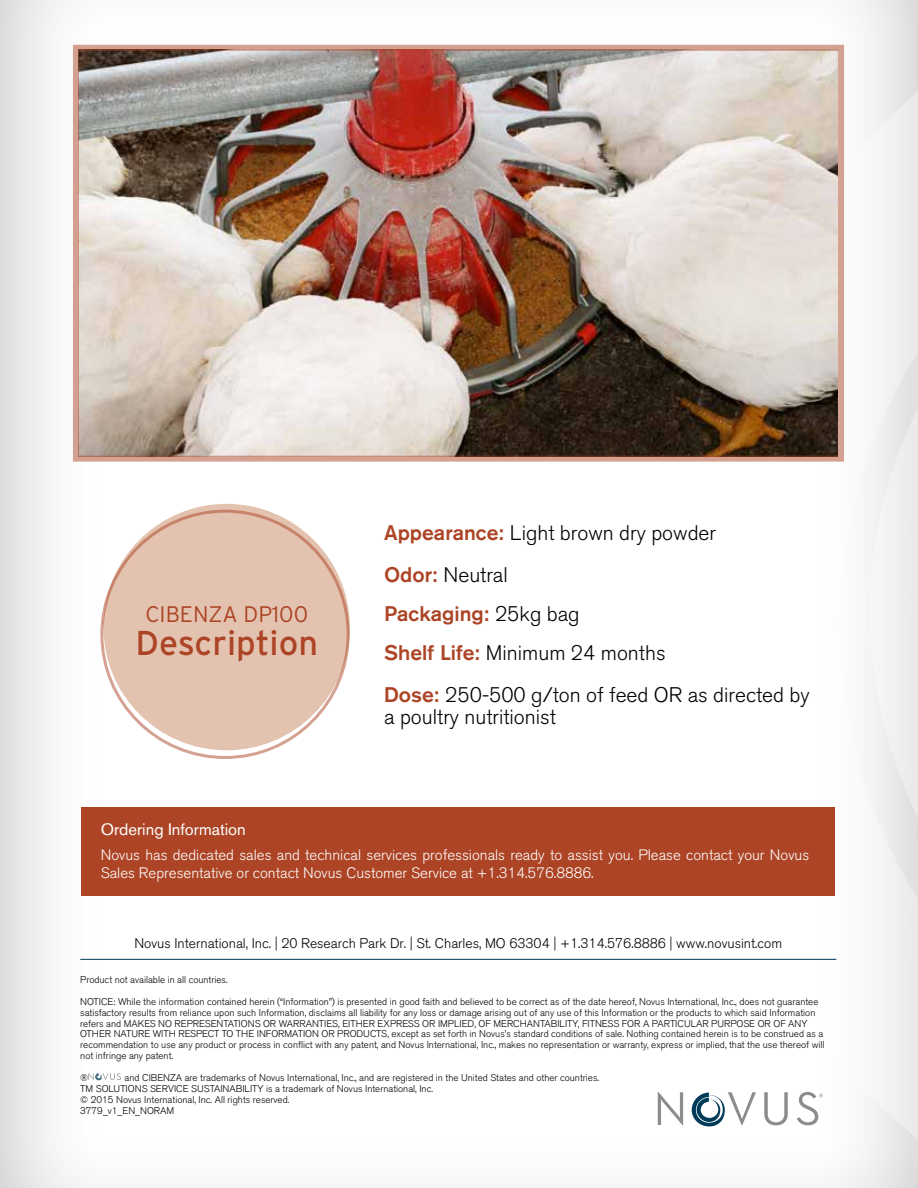
<style>
.page{position:relative;width:918px;height:1188px;background:#fff}
.page>*{position:absolute;margin:0;border:0;box-sizing:border-box;transform-origin:0 0}
.t1{font:34.5px "Interstate";color:#ac4425}
.t2{font:300 22.5px "Interstate";color:#ac4425}
.t3{font:300 21px/42px "Akzidenz Grotesk BQ";color:#000}
.t4{font:16.5px "Akzidenz Grotesk BQ";color:#fff}
.t5{font:300 15px/18px "Akzidenz Grotesk BQ";color:#fff}
.t6{font:300 13.8px "Akzidenz Grotesk BQ";color:#000}
.t7{font:300 9.75px/10.8px "Akzidenz Grotesk BQ";color:#000}
.s1{font-weight:500;color:#ac4425}
.s2{font-family:"Univers LT Std";font-stretch:condensed}
</style>
<div class="page">
<div style="left:0;top:0;width:918px;height:1188px;background:#000;opacity:.75"></div>
<svg style="left:658px;top:1092px;width:12px;height:33px"></svg>
<svg style="left:670px;top:0;width:248px;height:1188px"></svg>
<svg style="left:88px;top:1073px;width:33px;height:7px"></svg>
<hr style="left:80px;top:959px;width:756px;height:1px;background:#003b58">
<div style="left:81px;top:807px;width:754px;height:88px;background:#ac4425"></div>
<img style="left:80px;top:52px;width:757px;height:403px">
<div style="left:103px;top:504px;width:247px;height:246px;background:#e3c3b0;border-radius:50%"></div>
<h2 class="t2" style="left:145px;top:600px;width:164px">CIBENZA DP100</h2>
<h1 class="t1" style="left:136px;top:622px;width:184px">Description</h1>
<h3 class="t3" style="left:384px;top:512px;width:334px"><span class="s1">Appearance:</span> Light brown dry powder<br><span class="s1">Odor:</span> Neutral</h3>
<h3 class="t3" style="left:384px;top:594px;width:283px;line-height:39px"><span class="s1">Packaging:</span> 25kg bag<br><span class="s1">Shelf Life:</span> Minimum 24 months</h3>
<h3 class="t3" style="left:384px;top:684px;width:427px;line-height:22.5px"><span class="s1">Dose:</span> 250-500 g/ton of feed OR as directed by a poultry nutritionist</h3>
<h3 class="t4" style="left:101px;top:819px;width:147px">Ordering Information</h3>
<h3 class="t5" style="left:101px;top:846px;width:710px">Novus has dedicated sales and technical services professionals ready to assist you. Please contact your Novus<br>Sales Representative or contact Novus Customer Service at +1.314.576.8886.</h3>
<h3 class="t6" style="left:134px;top:936px;width:649px">Novus International, Inc. <span class="s2">|</span> 20 Research Park Dr. <span class="s2">|</span> St. Charles, MO 63304 <span class="s2">|</span> +1.314.576.8886 <span class="s2">|</span> www.novusint.com</h3>
<p class="t7" style="left:80px;top:974px;width:149px">Product not available in all countries.</p>
<p class="t7" style="left:80px;top:996px;width:746px">NOTICE: While the information contained herein (“Information”) is presented in good faith and believed to be correct as of the date hereof, Novus International, Inc., does not guarantee satisfactory results from reliance upon such Information, disclaims all liability for any loss or damage arising out of any use of this Information or the products to which said Information refers and MAKES NO REPRESENTATIONS OR WARRANTIES, EITHER EXPRESS OR IMPLIED, OF MERCHANTABILITY, FITNESS FOR A PARTICULAR PURPOSE OR OF ANY OTHER NATURE WITH RESPECT TO THE INFORMATION OR PRODUCTS, except as set forth in Novus’s standard conditions of sale. Nothing contained herein is to be construed as a recommendation to use any product or process in conflict with any patent, and Novus International, Inc., makes no representation or warranty, express or implied, that the use thereof will not infringe any patent.</p>
<p class="t7" style="left:80px;top:1072px;width:10px">®</p>
<p class="t7" style="left:80px;top:1072px;width:520px;text-indent:44px">and CIBENZA are trademarks of Novus International, Inc., and are registered in the United States and other countries.<br>TM SOLUTIONS SERVICE SUSTAINABILITY is a trademark of Novus International, Inc.<br>© 2015 Novus International, Inc. All rights reserved.<br>3779_v1_EN_NORAM</p>
</div>
